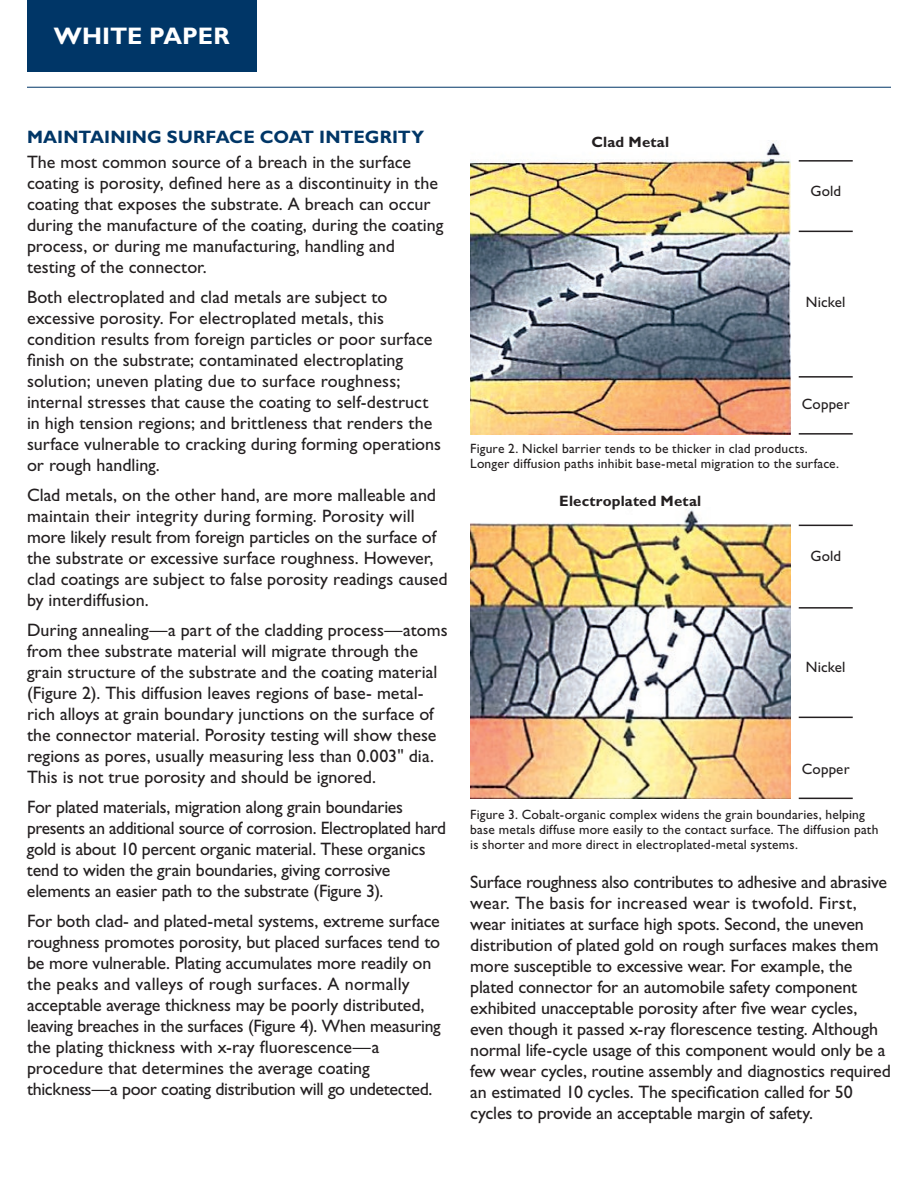
<style>
.page{position:relative;width:918px;height:1188px;background:#fff}
.page>*{position:absolute;margin:0;border:0;box-sizing:border-box;transform-origin:0 0}
.t1{font:700 24px "Gill Sans Std";color:#fff}
.t2{font:18px/21px "Gill Sans Std";letter-spacing:-.005em;color:#231f20}
.t3{font:700 18px "Gill Sans Std";letter-spacing:.01em;color:#003667}
.t4{font:15px "Gill Sans Std";letter-spacing:.01em;color:#231f20}
.t5{font:700 15px "Gill Sans Std";letter-spacing:.015em;color:#231f20}
.t6{font:13.5px/15px "Gill Sans Std";letter-spacing:.015em;color:#231f20}
</style>
<div class="page">
<div style="left:27px;top:0;width:229px;height:71px;background:#003667"></div>
<hr style="left:27px;top:87px;width:864px;height:1px;background:#003667">
<img style="left:470px;top:140px;width:321px;height:295px">
<hr style="left:799px;top:160px;width:54px;height:2px;background:#231f20">
<hr style="left:799px;top:231px;width:54px;height:1px;background:#231f20">
<hr style="left:799px;top:376px;width:54px;height:2px;background:#231f20">
<hr style="left:799px;top:433px;width:54px;height:2px;background:#231f20">
<img style="left:470px;top:508px;width:321px;height:291px">
<hr style="left:799px;top:525px;width:54px;height:1px;background:#231f20">
<hr style="left:799px;top:607px;width:54px;height:2px;background:#231f20">
<hr style="left:799px;top:717px;width:54px;height:1px;background:#231f20">
<hr style="left:799px;top:798px;width:54px;height:1px;background:#231f20">
<h1 class="t1" style="left:54px;top:22px;width:177px">WHITE PAPER</h1>
<p class="t3" style="left:27px;top:126px;width:399px">MAINTAINING SURFACE COAT INTEGRITY</p>
<p class="t2" style="left:27px;top:152px;width:418px">The most common source of a breach in the surface coating is porosity, defined here as a discontinuity in the coating that exposes the substrate. A breach can occur during the manufacture of the coating, during the coating process, or during me manufacturing, handling and testing of the connector.</p>
<p class="t2" style="left:27px;top:287px;width:416px">Both electroplated and clad metals are subject to excessive porosity. For electroplated metals, this condition results from foreign particles or poor surface finish on the substrate; contaminated electroplating solution; uneven plating due to surface roughness; internal stresses that cause the coating to self-destruct in high tension regions; and brittleness that renders the surface vulnerable to cracking during forming operations or rough handling.</p>
<p class="t2" style="left:27px;top:485px;width:422px">Clad metals, on the other hand, are more malleable and maintain their integrity during forming. Porosity will more likely result from foreign particles on the surface of the substrate or excessive surface roughness. However, clad coatings are subject to false porosity readings caused by interdiffusion.</p>
<p class="t2" style="left:27px;top:620px;width:422px">During annealing—a part of the cladding process—atoms from thee substrate material will migrate through the grain structure of the substrate and the coating material (Figure 2). This diffusion leaves regions of base- metal&shy;rich alloys at grain boundary junctions on the surface of the connector material. Porosity testing will show these regions as pores, usually measuring less than 0.003" dia.<br>This is not true porosity and should be ignored.</p>
<p class="t2" style="left:27px;top:797px;width:421px">For plated materials, migration along grain boundaries presents an additional source of corrosion. Electroplated hard gold is about 10 percent organic material. These organics tend to widen the grain boundaries, giving corrosive elements an easier path to the substrate (Figure 3).</p>
<p class="t2" style="left:27px;top:911px;width:415px">For both clad- and plated-metal systems, extreme surface roughness promotes porosity, but placed surfaces tend to be more vulnerable. Plating accumulates more readily on the peaks and valleys of rough surfaces. A normally acceptable average thickness may be poorly distributed, leaving breaches in the surfaces (Figure 4). When measuring the plating thickness with x-ray fluorescence—a procedure that determines the average coating thickness—a poor coating distribution will go undetected.</p>
<p class="t5" style="left:591px;top:133px;width:79px">Clad Metal</p>
<p class="t4" style="left:810px;top:182px;width:32px">Gold</p>
<p class="t4" style="left:806px;top:293px;width:41px">Nickel</p>
<p class="t4" style="left:802px;top:395px;width:49px">Copper</p>
<p class="t6" style="left:470px;top:441px;width:370px">Figure 2. Nickel barrier tends to be thicker in clad products.<br>Longer diffusion paths inhibit base-metal migration to the surface.</p>
<p class="t5" style="left:559px;top:492px;width:144px">Electroplated Metal</p>
<p class="t4" style="left:810px;top:547px;width:32px">Gold</p>
<p class="t4" style="left:806px;top:658px;width:41px">Nickel</p>
<p class="t4" style="left:802px;top:760px;width:49px">Copper</p>
<p class="t6" style="left:470px;top:807px;width:410px">Figure 3. Cobalt-organic complex widens the grain boundaries, helping base metals diffuse more easily to the contact surface. The diffusion path is shorter and more direct in electroplated-metal systems.</p>
<p class="t2" style="left:470px;top:872px;width:422px">Surface roughness also contributes to adhesive and abrasive wear. The basis for increased wear is twofold. First, wear initiates at surface high spots. Second, the uneven distribution of plated gold on rough surfaces makes them more susceptible to excessive wear. For example, the plated connector for an automobile safety component exhibited unacceptable porosity after five wear cycles, even though it passed x-ray florescence testing. Although normal life-cycle usage of this component would only be a few wear cycles, routine assembly and diagnostics required an estimated 10 cycles. The specification called for 50 cycles to provide an acceptable margin of safety.</p>
</div>
